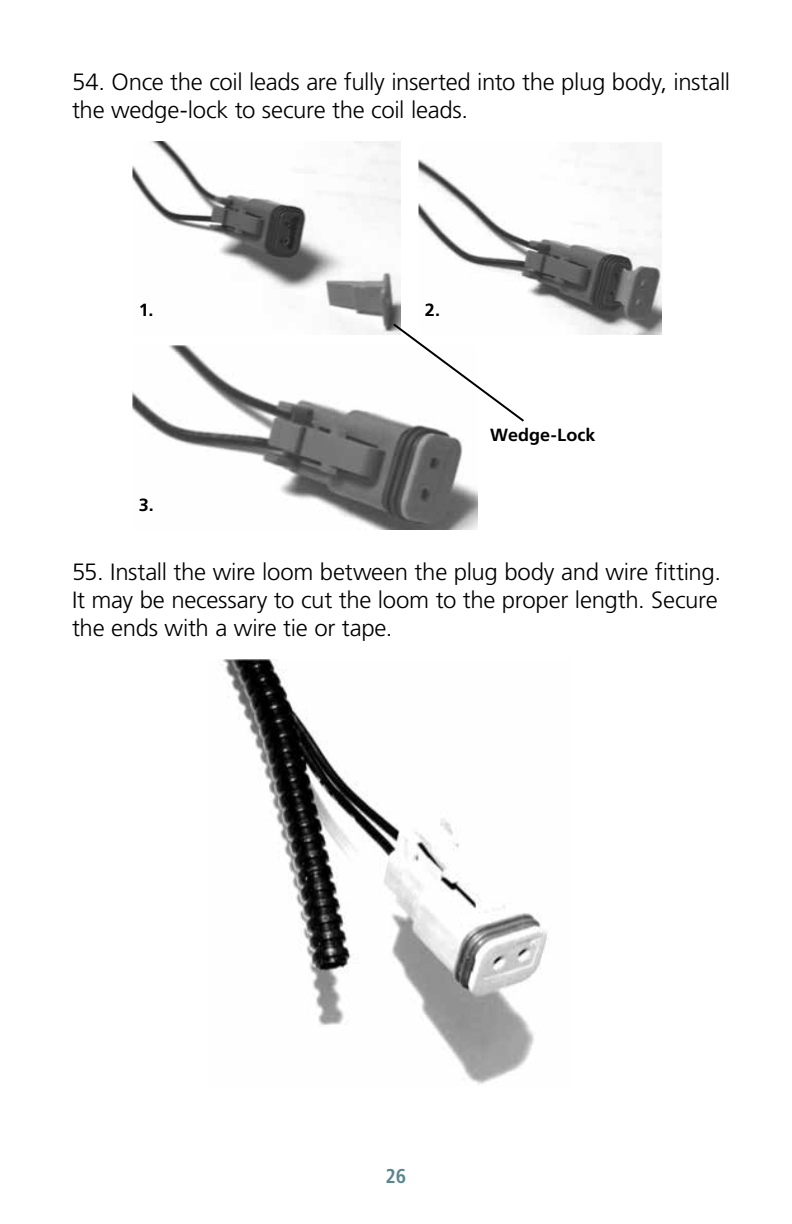
<style>
.page{position:relative;width:792px;height:1224px;background:#fff}
.page>*{position:absolute;margin:0;border:0;box-sizing:border-box;transform-origin:0 0}
.t1{font:300 23.6px/28px "Frutiger LT Pro";letter-spacing:-.015em;color:#000}
.t2{font:700 condensed 20px "Frutiger LT Pro";color:#568691}
.t3{font:700 17.6px "Frutiger LT Pro";letter-spacing:.005em;color:#000}
</style>
<div class="page">
<img style="left:132px;top:141px;width:268px;height:194px">
<img style="left:419px;top:144px;width:243px;height:191px">
<img style="left:132px;top:346px;width:345px;height:184px">
<svg style="left:391px;top:322px;width:135px;height:102px"></svg>
<img style="left:221px;top:660px;width:326px;height:425px">
<p class="t1" style="left:72px;top:68px;width:660px">54. Once the coil leads are fully inserted into the plug body, install the wedge-lock to secure the coil leads.</p>
<p class="t3" style="left:139px;top:300px;width:16px">1.</p>
<p class="t3" style="left:425px;top:300px;width:17px">2.</p>
<p class="t3" style="left:139px;top:495px;width:17px">3.</p>
<p class="t3" style="left:490px;top:424px;width:107px">Wedge-Lock</p>
<p class="t1" style="left:72px;top:558px;width:651px">55. Install the wire loom between the plug body and wire fitting.<br>It may be necessary to cut the loom to the proper length. Secure the ends with a wire tie or tape.</p>
<p class="t2" style="left:386px;top:1164px;width:22px">26</p>
</div>
